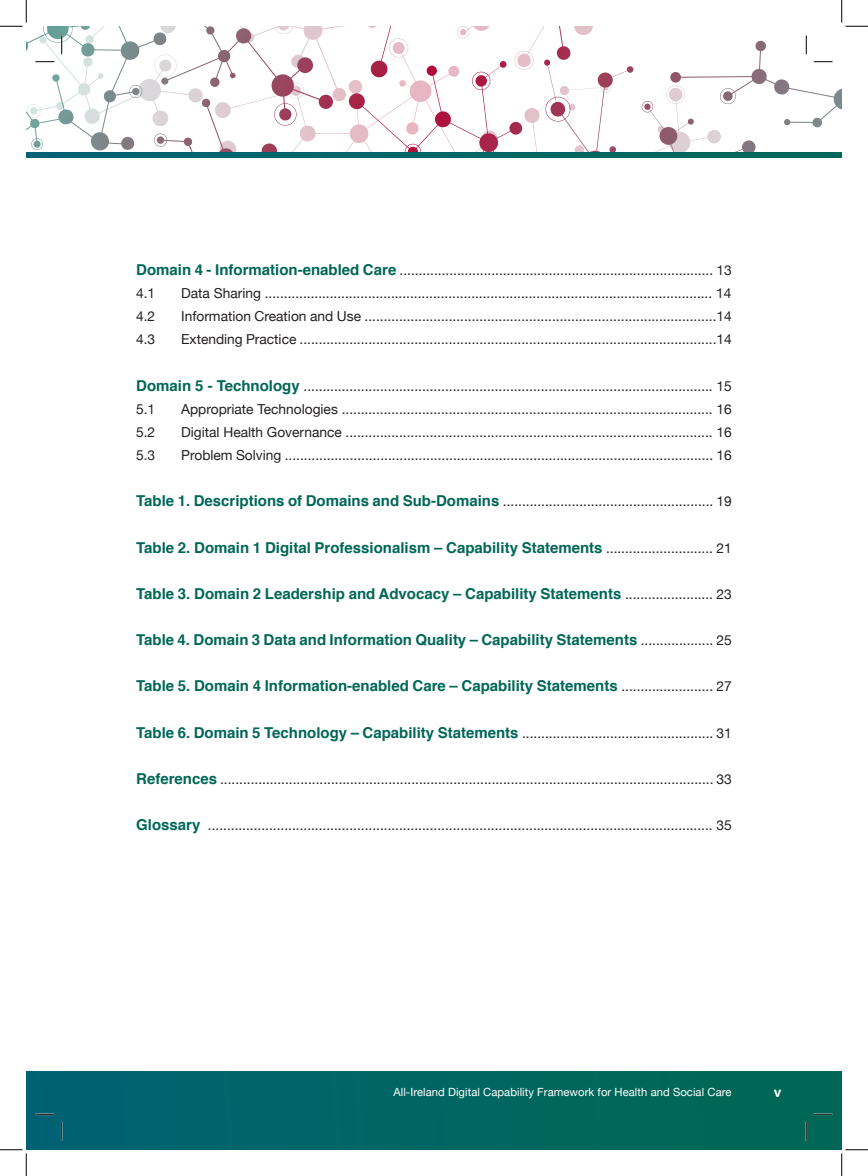
<style>
.page{position:relative;width:868px;height:1176px;background:#fff}
.page>*{position:absolute;margin:0;border:0;box-sizing:border-box;transform-origin:0 0}
.T{font:700 15px "Helvetica";color:#006756}
.T-2{font:13.75px "Helvetica Neue";color:#231f20}
.t1{font:700 13.75px "Helvetica";color:#fff}
.t2{font:11.25px "Helvetica Neue";letter-spacing:.005em;color:#fff}
.s1{font-family:"Helvetica";font-weight:700;font-size:15px;color:#006756}
.s2{font-family:"Helvetica Neue";font-weight:400;font-size:13.75px;color:#231f20}
</style>
<div class="page">
<div style="left:26px;top:1072px;width:815px;height:77px;background:linear-gradient(to right,#006373,#006852)"></div>
<svg style="left:26px;top:154px;width:815px;height:4px;background:#006466"></svg>
<svg style="left:35px;top:1113px;width:19px;height:2px"></svg>
<svg style="left:813px;top:1113px;width:19px;height:2px"></svg>
<svg style="left:61px;top:1122px;width:1px;height:18px"></svg>
<svg style="left:805px;top:1122px;width:2px;height:18px"></svg>
<svg style="left:0;top:1149px;width:27px;height:27px"></svg>
<svg style="left:0;top:0;width:867px;height:154px"></svg>
<svg style="left:841px;top:1149px;width:26px;height:27px"></svg>
<p class="T-2" style="left:136px;top:260px;width:597px"><span class="s1">Domain 4 - Information-enabled Care</span> .................................................................................. 13</p>
<p class="T-2" style="left:136px;top:283px;width:21px">4.1</p>
<p class="T-2" style="left:181px;top:283px;width:551px">Data Sharing ..................................................................................................................... 14</p>
<p class="T-2" style="left:136px;top:306px;width:21px">4.2</p>
<p class="T-2" style="left:181px;top:306px;width:552px">Information Creation and Use ............................................................................................14</p>
<p class="T-2" style="left:136px;top:330px;width:21px">4.3</p>
<p class="T-2" style="left:181px;top:330px;width:552px">Extending Practice .............................................................................................................14</p>
<p class="T-2" style="left:136px;top:376px;width:597px"><span class="s1">Domain 5 - Technology</span> ........................................................................................................... 15</p>
<p class="T-2" style="left:136px;top:399px;width:21px">5.1</p>
<p class="T-2" style="left:181px;top:399px;width:552px">Appropriate Technologies ................................................................................................. 16</p>
<p class="T-2" style="left:136px;top:422px;width:21px">5.2</p>
<p class="T-2" style="left:181px;top:422px;width:552px">Digital Health Governance ................................................................................................ 16</p>
<p class="T-2" style="left:136px;top:445px;width:21px">5.3</p>
<p class="T-2" style="left:181px;top:445px;width:552px">Problem Solving ................................................................................................................ 16</p>
<p class="T-2" style="left:136px;top:491px;width:597px"><span class="s1">Table 1. Descriptions of Domains and Sub-Domains</span> ....................................................... 19</p>
<p class="T" style="left:136px;top:535px;width:597px">Table 2. Domain 1 Digital Professionalism – Capability Statements <span class="s2">............................ 21</span></p>
<p class="T" style="left:136px;top:581px;width:597px">Table 3. Domain 2 Leadership and Advocacy – Capability Statements <span class="s2">....................... 23</span></p>
<p class="T" style="left:136px;top:628px;width:597px">Table 4. Domain 3 Data and Information Quality – Capability Statements <span class="s2">................... 25</span></p>
<p class="T" style="left:136px;top:674px;width:597px">Table 5. Domain 4 Information-enabled Care – Capability Statements <span class="s2">........................ 27</span></p>
<p class="T-2" style="left:136px;top:723px;width:597px"><span class="s1">Table 6. Domain 5 Technology – Capability Statements</span> .................................................. 31</p>
<p class="T-2" style="left:136px;top:769px;width:597px"><span class="s1">References</span> ................................................................................................................................. 33</p>
<p class="T-2" style="left:136px;top:815px;width:597px"><span class="s1">Glossary</span> .................................................................................................................................... 35</p>
<p class="t2" style="left:393px;top:1084px;width:339px">All-Ireland Digital Capability Framework for Health and Social Care</p>
<p class="t1" style="left:773px;top:1081px;width:9px">v</p>
</div>
